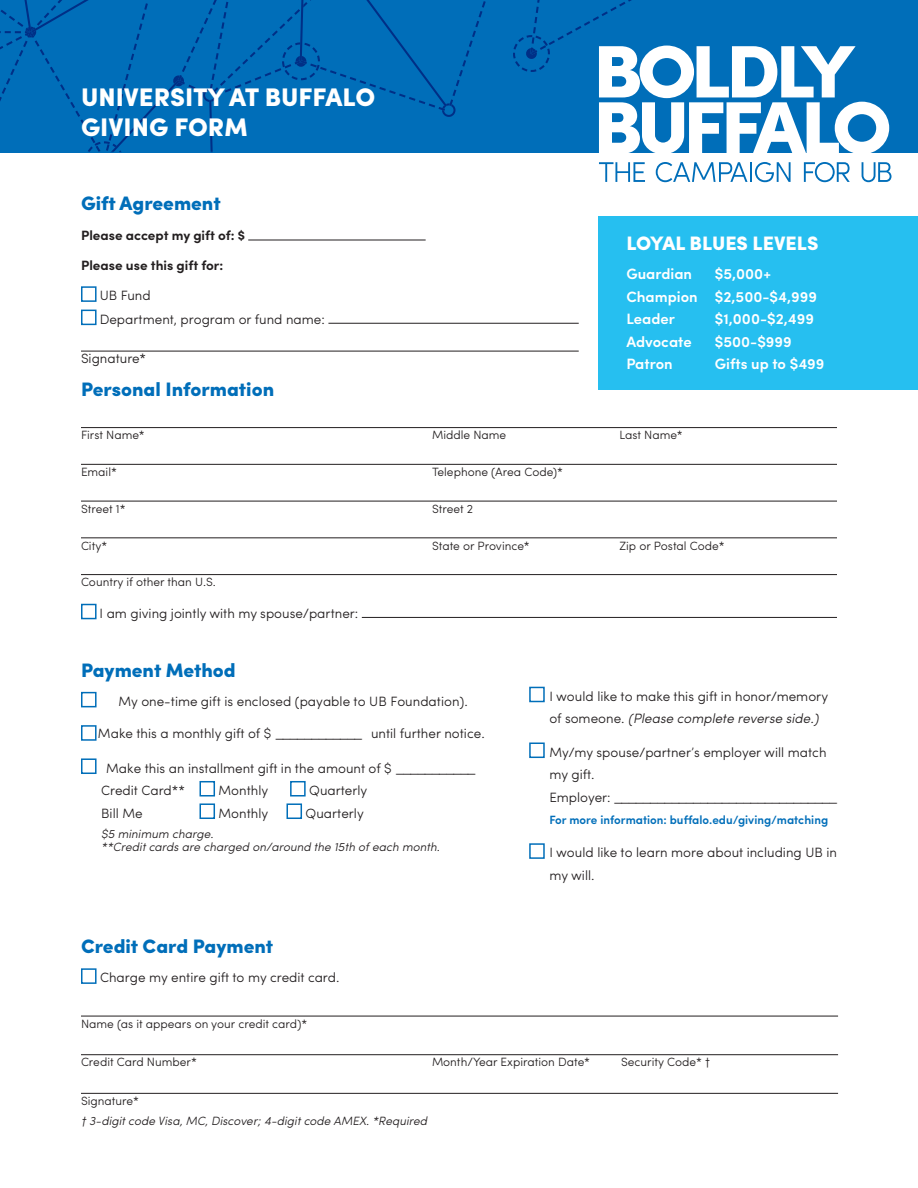
<style>
.page{position:relative;width:918px;height:1188px;background:#fff}
.page>*{position:absolute;margin:0;border:0;box-sizing:border-box;transform-origin:0 0}
.t1{font:900 25.5px/30.6px "Sofia Pro";color:#fff}
.Subhead{font:900 19.5px "Sofia Pro";color:#006eb9}
.t2{font:900 19.5px "Sofia Pro";color:#fff}
.t3{font:600 15px "Sofia Pro";color:#fff}
.Body_Text{font:300 13.5px/22.5px "Sofia Pro";color:#231f20}
.Body_Text-2{font:700 13.5px "Sofia Pro";color:#231f20}
.Text_Rule_Above{font:300 13.5px "Sofia Pro";color:#231f20}
.Text_Rule_Above-2{font:300 12px "Sofia Pro";color:#231f20}
.t4{font:italic 300 12px/13.5px "Sofia Pro";color:#231f20}
.t5{font:600 12px "Sofia Pro";color:#006eb9}
.s1{font-style:italic}
</style>
<div class="page">
<hr style="left:81px;top:351px;width:498px;height:1px;background:#231f20">
<hr style="left:81px;top:427px;width:756px;height:1px;background:#231f20">
<hr style="left:81px;top:464px;width:756px;height:1px;background:#231f20">
<hr style="left:81px;top:501px;width:756px;height:1px;background:#231f20">
<hr style="left:81px;top:537px;width:756px;height:1px;background:#231f20">
<hr style="left:81px;top:574px;width:756px;height:1px;background:#231f20">
<hr style="left:248px;top:240px;width:178px;height:1px;background:#231f20">
<div style="left:81px;top:286px;width:16px;height:16px;border:2px solid #006eb9"></div>
<div style="left:81px;top:310px;width:16px;height:15px;border:2px solid #006eb9"></div>
<hr style="left:328px;top:323px;width:251px;height:1px;background:#231f20">
<div style="left:81px;top:604px;width:16px;height:15px;border:2px solid #006eb9"></div>
<hr style="left:362px;top:617px;width:475px;height:1px;background:#231f20">
<div style="left:0;top:0;width:918px;height:152px;background:#006eb9"></div>
<svg style="left:513px;top:0;width:376px;height:153px"></svg>
<svg style="left:599px;top:162px;width:46px;height:20px"></svg>
<svg style="left:656px;top:162px;width:92px;height:20px"></svg>
<hr style="left:750px;top:162px;width:2px;height:20px;background:#006eb9">
<svg style="left:755px;top:162px;width:36px;height:20px"></svg>
<svg style="left:804px;top:162px;width:46px;height:20px"></svg>
<svg style="left:862px;top:162px;width:30px;height:20px"></svg>
<div style="left:599px;top:216px;width:319px;height:174px;background:#26bff0"></div>
<div style="left:529px;top:687px;width:16px;height:15px;border:2px solid #006eb9"></div>
<div style="left:529px;top:743px;width:16px;height:15px;border:2px solid #006eb9"></div>
<div style="left:529px;top:843px;width:16px;height:16px;border:2px solid #006eb9"></div>
<div style="left:81px;top:692px;width:16px;height:15px;border:2px solid #006eb9"></div>
<div style="left:81px;top:725px;width:16px;height:16px;border:2px solid #006eb9"></div>
<div style="left:81px;top:758px;width:16px;height:16px;border:2px solid #006eb9"></div>
<div style="left:200px;top:781px;width:15px;height:16px;border:2px solid #006eb9"></div>
<div style="left:290px;top:781px;width:16px;height:16px;border:2px solid #006eb9"></div>
<div style="left:200px;top:803px;width:15px;height:16px;border:2px solid #006eb9"></div>
<div style="left:286px;top:803px;width:16px;height:16px;border:2px solid #006eb9"></div>
<hr style="left:81px;top:1016px;width:757px;height:1px;background:#231f20">
<hr style="left:81px;top:1054px;width:757px;height:1px;background:#231f20">
<hr style="left:81px;top:1093px;width:757px;height:1px;background:#231f20">
<div style="left:81px;top:968px;width:16px;height:16px;border:2px solid #006eb9"></div>
<p class="t1" style="left:81px;top:80px;width:296px">UNIVERSITY AT BUFFALO<br>GIVING FORM</p>
<p class="Subhead" style="left:81px;top:188px;width:141px">Gift Agreement</p>
<p class="Body_Text-2" style="left:81px;top:225px;width:166px">Please accept my gift of: $</p>
<p class="Body_Text-2" style="left:81px;top:255px;width:144px">Please use this gift for:</p>
<p class="Body_Text" style="left:100px;top:284px;width:52px">UB Fund</p>
<p class="Body_Text" style="left:100px;top:307px;width:227px">Department, program or fund name:</p>
<p class="Text_Rule_Above" style="left:81px;top:348px;width:67px">Signature*</p>
<p class="Subhead" style="left:81px;top:374px;width:195px">Personal Information</p>
<p class="Text_Rule_Above-2" style="left:81px;top:426px;width:65px">First Name*</p>
<p class="Text_Rule_Above-2" style="left:432px;top:426px;width:76px">Middle Name</p>
<p class="Text_Rule_Above-2" style="left:620px;top:426px;width:65px">Last Name*</p>
<p class="Text_Rule_Above-2" style="left:81px;top:463px;width:37px">Email*</p>
<p class="Text_Rule_Above-2" style="left:432px;top:463px;width:133px">Telephone (Area Code)*</p>
<p class="Text_Rule_Above-2" style="left:81px;top:500px;width:46px">Street 1*</p>
<p class="Text_Rule_Above-2" style="left:432px;top:500px;width:43px">Street 2</p>
<p class="Text_Rule_Above-2" style="left:81px;top:537px;width:28px">City*</p>
<p class="Text_Rule_Above-2" style="left:432px;top:537px;width:99px">State or Province*</p>
<p class="Text_Rule_Above-2" style="left:620px;top:537px;width:107px">Zip or Postal Code*</p>
<p class="Text_Rule_Above-2" style="left:81px;top:573px;width:136px">Country if other than U.S.</p>
<p class="Body_Text" style="left:100px;top:601px;width:260px">I am giving jointly with my spouse/partner:</p>
<p class="t2" style="left:626px;top:228px;width:194px">LOYAL BLUES LEVELS</p>
<p class="t3" style="left:626px;top:263px;width:67px">Guardian</p>
<p class="t3" style="left:715px;top:263px;width:58px">$5,000+</p>
<p class="t3" style="left:626px;top:285px;width:192px">Champion $2,500-$4,999</p>
<p class="t3" style="left:626px;top:308px;width:50px">Leader</p>
<p class="t3" style="left:715px;top:308px;width:101px">$1,000-$2,499</p>
<p class="t3" style="left:626px;top:330px;width:67px">Advocate</p>
<p class="t3" style="left:715px;top:330px;width:78px">$500-$999</p>
<p class="t3" style="left:626px;top:353px;width:48px">Patron</p>
<p class="t3" style="left:715px;top:353px;width:111px">Gifts up to $499</p>
<p class="Subhead" style="left:81px;top:654px;width:156px">Payment Method</p>
<p class="Body_Text" style="left:119px;top:689px;width:351px">My one-time gift is enclosed (payable to UB Foundation).</p>
<p class="Body_Text" style="left:98px;top:722px;width:388px">Make this a monthly gift of $ ____________ until further notice.</p>
<p class="Body_Text" style="left:101px;top:756px;width:377px;text-indent:5px">Make this an installment gift in the amount of $ ___________<br>Credit Card**</p>
<p class="Body_Text" style="left:219px;top:778px;width:51px">Monthly</p>
<p class="Body_Text" style="left:309px;top:778px;width:60px">Quarterly</p>
<p class="Body_Text" style="left:101px;top:801px;width:43px">Bill Me</p>
<p class="Body_Text" style="left:219px;top:801px;width:51px">Monthly</p>
<p class="Body_Text" style="left:306px;top:801px;width:60px">Quarterly</p>
<p class="t4" style="left:101px;top:826px;width:340px">$5 minimum charge.<br>**Credit cards are charged on/around the 15th of each month.</p>
<p class="Body_Text" style="left:549px;top:684px;width:280px">I would like to make this gift in honor/memory of someone. <span class="s1">(Please complete reverse side.)</span></p>
<p class="Body_Text" style="left:549px;top:740px;width:290px">My/my spouse/partner’s employer will match my gift.<br>E m p l o y e r : _______________________________</p>
<p class="t5" style="left:549px;top:811px;width:280px">For more information: buffalo.edu/giving/matching</p>
<p class="Body_Text" style="left:549px;top:841px;width:289px">I would like to learn more about including UB in my will.</p>
<p class="Subhead" style="left:81px;top:931px;width:194px">Credit Card Payment</p>
<p class="Body_Text" style="left:100px;top:966px;width:241px">Charge my entire gift to my credit card.</p>
<p class="Text_Rule_Above-2" style="left:81px;top:1015px;width:228px">Name (as it appears on your credit card)*</p>
<p class="Text_Rule_Above-2" style="left:81px;top:1053px;width:117px">Credit Card Number*</p>
<p class="Text_Rule_Above-2" style="left:432px;top:1053px;width:160px">Month/Year Expiration Date*</p>
<p class="Text_Rule_Above-2" style="left:621px;top:1053px;width:90px">Security Code* †</p>
<p class="Text_Rule_Above-2" style="left:81px;top:1092px;width:59px">Signature*</p>
<p class="t4" style="left:81px;top:1113px;width:348px">† 3-digit code Visa, MC, Discover; 4-digit code AMEX. *Required</p>
</div>
